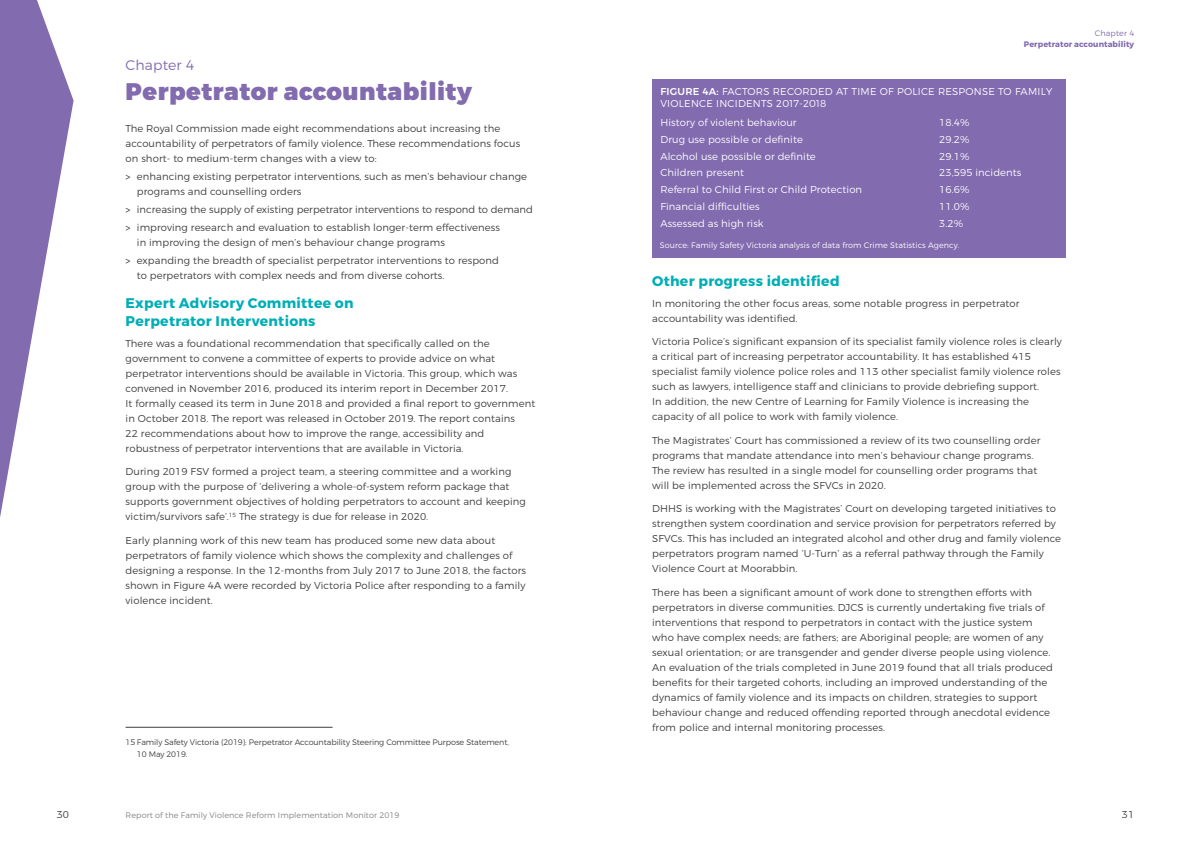
<style>
.page{position:relative;width:1191px;height:842px;background:#fff}
.page>*{position:absolute;margin:0;border:0;box-sizing:border-box;transform-origin:0 0}
.Heading_1{font:900 24px "Montserrat";letter-spacing:.02em;color:#826baf}
.Heading_2{font:700 14px/18px "Montserrat";letter-spacing:.02em;color:#00aeb6}
.Heading_4{font:300 14px "Montserrat";letter-spacing:.01em;color:#826baf}
.t1{font:300 10px/15px "Montserrat";letter-spacing:.01em;color:#3e3e3f}
.Case_study{font:300 10px "Montserrat";letter-spacing:.01em;color:#fff}
.Figure_title{font:300 10px/12px "Montserrat";letter-spacing:.025em;color:#fff}
.Footnote{font:300 8px/12px "Montserrat";letter-spacing:-.01em;color:#3e3e3f}
.Reference{font:300 8px "Montserrat";letter-spacing:.01em;color:#fff}
.t2{font:300 8px "Montserrat";letter-spacing:.01em;color:#808285}
.t3{font:700 8px "Montserrat";letter-spacing:.01em;color:#826baf}
.t4{font:300 8px "Montserrat";letter-spacing:.01em;color:#826baf}
.s1{font-family:"Calibri";font-weight:400}
.s2{font-weight:500}
</style>
<div class="page">
<hr style="left:126px;top:727px;width:206px;height:1px;background:#3e3e3f">
<svg style="left:0;top:0;width:74px;height:517px"></svg>
<div style="left:652px;top:79px;width:413px;height:179px;background:#826baf"></div>
<p class="Heading_4" style="left:126px;top:57px;width:70px">Chapter 4</p>
<p class="Heading_1" style="left:126px;top:77px;width:348px">Perpetrator accountability</p>
<p class="t1" style="left:126px;top:121px;width:396px">The Royal Commission made eight recommendations about increasing the accountability of perpetrators of family violence. These recommendations focus on short- to medium-term changes with a view to:</p>
<p class="t1" style="left:137px;top:169px;width:391px;text-indent:-11px"><span class="s1">&gt;</span> enhancing existing perpetrator interventions, such as men’s behaviour change programs and counselling orders</p>
<p class="t1" style="left:126px;top:202px;width:409px"><span class="s1">&gt;</span> increasing the supply of existing perpetrator interventions to respond to demand</p>
<p class="t1" style="left:137px;top:220px;width:364px;text-indent:-11px"><span class="s1">&gt;</span> improving research and evaluation to establish longer-term effectiveness in improving the design of men’s behaviour change programs</p>
<p class="t1" style="left:137px;top:253px;width:363px;text-indent:-11px"><span class="s1">&gt;</span> expanding the breadth of specialist perpetrator interventions to respond to perpetrators with complex needs and from diverse cohorts.</p>
<p class="Heading_2" style="left:126px;top:294px;width:229px">Expert Advisory Committee on<br>Perpetrator Interventions</p>
<p class="t1" style="left:126px;top:336px;width:411px">There was a foundational recommendation that specifically called on the government to convene a committee of experts to provide advice on what perpetrator interventions should be available in Victoria. This group, which was convened in November 2016, produced its interim report in December 2017.<br>It formally ceased its term in June 2018 and provided a final report to government in October 2018. The report was released in October 2019. The report contains<br>22 recommendations about how to improve the range, accessibility and robustness of perpetrator interventions that are available in Victoria.</p>
<p class="t1" style="left:126px;top:464px;width:402px">During 2019 FSV formed a project team, a steering committee and a working group with the purpose of ‘delivering a whole-of-system reform package that supports government objectives of holding perpetrators to account and keeping victim/survivors safe’.<sup>15</sup> The strategy is due for release in 2020.</p>
<p class="t1" style="left:126px;top:533px;width:402px">Early planning work of this new team has produced some new data about perpetrators of family violence which shows the complexity and challenges of designing a response. In the 12-months from July 2017 to June 2018, the factors shown in Figure 4A were recorded by Victoria Police after responding to a family violence incident.</p>
<p class="Footnote" style="left:137px;top:736px;width:373px;text-indent:-11px">15 Family Safety Victoria (2019): Perpetrator Accountability Steering Committee Purpose Statement,<br>10 May 2019.</p>
<p class="t4" style="left:1094px;top:28px;width:41px">Chapter 4</p>
<p class="t3" style="left:1023px;top:39px;width:112px">Perpetrator accountability</p>
<p class="Figure_title" style="left:660px;top:85px;width:393px"><span class="s2">FIGURE 4A:</span> FACTORS RECORDED AT TIME OF POLICE RESPONSE TO FAMILY<br>VIOLENCE INCIDENTS 2017-2018</p>
<p class="Case_study" style="left:660px;top:117px;width:138px">History of violent behaviour</p>
<p class="Case_study" style="left:939px;top:117px;width:32px">18.4%</p>
<p class="Case_study" style="left:660px;top:133px;width:144px">Drug use possible or definite</p>
<p class="Case_study" style="left:939px;top:133px;width:32px">29.2%</p>
<p class="Case_study" style="left:660px;top:150px;width:157px">Alcohol use possible or definite</p>
<p class="Case_study" style="left:939px;top:150px;width:32px">29.1%</p>
<p class="Case_study" style="left:660px;top:167px;width:85px">Children present</p>
<p class="Case_study" style="left:939px;top:167px;width:84px">23,595 incidents</p>
<p class="Case_study" style="left:660px;top:183px;width:203px">Referral to Child First or Child Protection</p>
<p class="Case_study" style="left:939px;top:183px;width:32px">16.6%</p>
<p class="Case_study" style="left:660px;top:200px;width:101px">Financial difficulties</p>
<p class="Case_study" style="left:939px;top:200px;width:32px">11.0%</p>
<p class="Case_study" style="left:660px;top:217px;width:105px">Assessed as high risk</p>
<p class="Case_study" style="left:939px;top:217px;width:26px">3.2%</p>
<p class="Reference" style="left:660px;top:240px;width:301px">Source: Family Safety Victoria analysis of data from Crime Statistics Agency.</p>
<p class="Heading_2" style="left:652px;top:272px;width:189px">Other progress identified</p>
<p class="t1" style="left:652px;top:295px;width:369px">In monitoring the other focus areas, some notable progress in perpetrator accountability was identified.</p>
<p class="t1" style="left:652px;top:334px;width:411px">Victoria Police’s significant expansion of its specialist family violence roles is clearly a critical part of increasing perpetrator accountability. It has established 415 specialist family violence police roles and 113 other specialist family violence roles such as lawyers, intelligence staff and clinicians to provide debriefing support.<br>In addition, the new Centre of Learning for Family Violence is increasing the capacity of all police to work with family violence.</p>
<p class="t1" style="left:652px;top:432px;width:390px">The Magistrates’ Court has commissioned a review of its two counselling order programs that mandate attendance into men’s behaviour change programs.<br>The review has resulted in a single model for counselling order programs that will be implemented across the SFVCs in 2020.</p>
<p class="t1" style="left:652px;top:501px;width:410px">DHHS is working with the Magistrates’ Court on developing targeted initiatives to strengthen system coordination and service provision for perpetrators referred by SFVCs. This has included an integrated alcohol and other drug and family violence perpetrators program named ‘U-Turn’ as a referral pathway through the Family Violence Court at Moorabbin.</p>
<p class="t1" style="left:652px;top:584px;width:402px">There has been a significant amount of work done to strengthen efforts with perpetrators in diverse communities. DJCS is currently undertaking five trials of interventions that respond to perpetrators in contact with the justice system who have complex needs; are fathers; are Aboriginal people; are women of any sexual orientation; or are transgender and gender diverse people using violence.<br>An evaluation of the trials completed in June 2019 found that all trials produced benefits for their targeted cohorts, including an improved understanding of the dynamics of family violence and its impacts on children, strategies to support behaviour change and reduced offending reported through anecdotal evidence from police and internal monitoring processes.</p>
<p class="t1" style="left:57px;top:807px;width:14px">30</p>
<p class="t1" style="left:1121px;top:807px;width:14px">31</p>
<p class="t2" style="left:126px;top:810px;width:275px">Report of the Family Violence Reform Implementation Monitor 2019</p>
</div>
